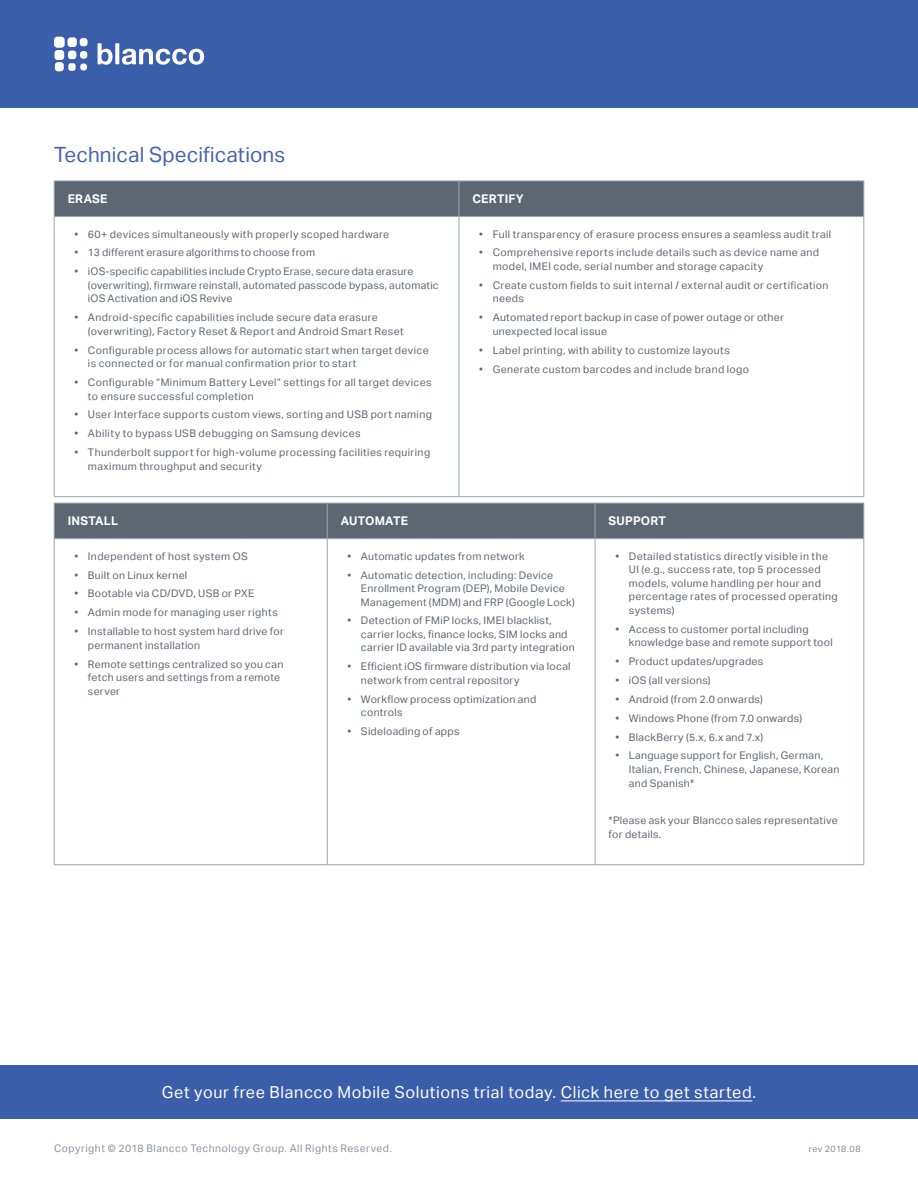
<style>
.page{position:relative;width:918px;height:1188px;background:#fff}
.page>*{position:absolute;margin:0;border:0;box-sizing:border-box;transform-origin:0 0}
.t1{font:21px "Aktiv Grotesk";letter-spacing:.005em;color:#4563ae}
.t2{font:16.5px "Aktiv Grotesk";letter-spacing:.035em;color:#fff}
.t3{font:700 12px "Aktiv Grotesk";letter-spacing:.02em;color:#fff}
.t4{font:10.5px/13.5px "Aktiv Grotesk";letter-spacing:.03em;color:#5d6771}
.t5{font:10.5px "Aktiv Grotesk";letter-spacing:.05em;color:#88939d}
.t6{font:9px "Aktiv Grotesk";letter-spacing:.045em;color:#838e98}
</style>
<div class="page">
<div style="left:0;top:1065px;width:918px;height:54px;background:#3b5eab"></div>
<div style="left:0;top:0;width:918px;height:108px;background:#3b5eab"></div>
<svg style="left:98px;top:43px;width:106px;height:22px"></svg>
<div style="left:68px;top:63px;width:8px;height:8px;background:#fff;border-radius:3px"></div>
<div style="left:80px;top:63px;width:7px;height:8px;background:#fff;border-radius:3px"></div>
<div style="left:80px;top:51px;width:7px;height:8px;background:#fff;border-radius:3px"></div>
<div style="left:55px;top:50px;width:9px;height:10px;background:#fff;border-radius:3px"></div>
<div style="left:54px;top:37px;width:11px;height:11px;background:#fff;border-radius:3px"></div>
<div style="left:68px;top:37px;width:9px;height:10px;background:#fff;border-radius:3px"></div>
<div style="left:55px;top:62px;width:9px;height:9px;background:#fff;border-radius:3px"></div>
<div style="left:68px;top:51px;width:8px;height:8px;background:#fff;border-radius:3px"></div>
<div style="left:80px;top:38px;width:8px;height:8px;background:#fff;border-radius:3px"></div>
<hr style="left:561px;top:1101px;width:191px;height:1px;background:#fff">
<div style="left:55px;top:182px;width:809px;height:34px;background:#5d6771"></div>
<hr style="left:54px;top:181px;width:405px;height:1px;background:#9aa5ae">
<hr style="left:459px;top:181px;width:405px;height:1px;background:#9aa5ae">
<hr style="left:864px;top:181px;width:1px;height:35px;background:#9aa5ae">
<hr style="left:54px;top:216px;width:405px;height:1px;background:#9aa5ae">
<hr style="left:459px;top:216px;width:405px;height:1px;background:#9aa5ae">
<hr style="left:54px;top:181px;width:1px;height:35px;background:#9aa5ae">
<hr style="left:54px;top:217px;width:1px;height:280px;background:#9aa5ae">
<hr style="left:459px;top:181px;width:1px;height:35px;background:#9aa5ae">
<hr style="left:459px;top:217px;width:1px;height:280px;background:#9aa5ae">
<hr style="left:864px;top:217px;width:1px;height:280px;background:#9aa5ae">
<hr style="left:54px;top:496px;width:405px;height:1px;background:#9aa5ae">
<hr style="left:459px;top:496px;width:405px;height:1px;background:#9aa5ae">
<div style="left:55px;top:504px;width:809px;height:34px;background:#5d6771"></div>
<hr style="left:54px;top:503px;width:273px;height:1px;background:#9aa5ae">
<hr style="left:54px;top:503px;width:1px;height:35px;background:#9aa5ae">
<hr style="left:327px;top:503px;width:268px;height:1px;background:#9aa5ae">
<hr style="left:595px;top:503px;width:269px;height:1px;background:#9aa5ae">
<hr style="left:864px;top:503px;width:1px;height:35px;background:#9aa5ae">
<hr style="left:54px;top:538px;width:273px;height:1px;background:#9aa5ae">
<hr style="left:327px;top:538px;width:268px;height:1px;background:#9aa5ae">
<hr style="left:595px;top:538px;width:269px;height:1px;background:#9aa5ae">
<hr style="left:327px;top:503px;width:1px;height:35px;background:#9aa5ae">
<hr style="left:327px;top:539px;width:1px;height:326px;background:#9aa5ae">
<hr style="left:595px;top:503px;width:1px;height:35px;background:#9aa5ae">
<hr style="left:595px;top:539px;width:1px;height:326px;background:#9aa5ae">
<hr style="left:864px;top:539px;width:1px;height:326px;background:#9aa5ae">
<hr style="left:54px;top:539px;width:1px;height:326px;background:#9aa5ae">
<hr style="left:54px;top:864px;width:273px;height:1px;background:#9aa5ae">
<hr style="left:327px;top:864px;width:268px;height:1px;background:#9aa5ae">
<hr style="left:595px;top:864px;width:269px;height:1px;background:#9aa5ae">
<h1 class="t1" style="left:54px;top:142px;width:233px">Technical Specifications</h1>
<p class="t3" style="left:68px;top:192px;width:41px">ERASE</p>
<p class="t3" style="left:472px;top:192px;width:53px">CERTIFY</p>
<p class="t4" style="left:74px;top:227px;width:316px">• 60+ devices simultaneously with properly scoped hardware</p>
<p class="t4" style="left:74px;top:246px;width:242px">• 13 different erasure algorithms to choose from</p>
<p class="t4" style="left:88px;top:265px;width:352px;text-indent:-14px">• iOS-specific capabilities include Crypto Erase, secure data erasure (overwriting), firmware reinstall, automated passcode bypass, automatic iOS Activation and iOS Revive</p>
<p class="t4" style="left:88px;top:311px;width:317px;text-indent:-14px">• Android-specific capabilities include secure data erasure (overwriting), Factory Reset &amp; Report and Android Smart Reset</p>
<p class="t4" style="left:88px;top:343px;width:342px;text-indent:-14px">• Configurable process allows for automatic start when target device is connected or for manual confirmation prior to start</p>
<p class="t4" style="left:88px;top:376px;width:345px;text-indent:-14px">• Configurable “Minimum Battery Level” settings for all target devices to ensure successful completion</p>
<p class="t4" style="left:74px;top:408px;width:359px">• User Interface supports custom views, sorting and USB port naming</p>
<p class="t4" style="left:74px;top:427px;width:288px">• Ability to bypass USB debugging on Samsung devices</p>
<p class="t4" style="left:88px;top:446px;width:344px;text-indent:-14px">• Thunderbolt support for high-volume processing facilities requiring maximum throughput and security</p>
<p class="t4" style="left:479px;top:227px;width:354px">• Full transparency of erasure process ensures a seamless audit trail</p>
<p class="t4" style="left:493px;top:246px;width:328px;text-indent:-14px">• Comprehensive reports include details such as device name and model, IMEI code, serial number and storage capacity</p>
<p class="t4" style="left:493px;top:278px;width:337px;text-indent:-14px">• Create custom fields to suit internal / external audit or certification needs</p>
<p class="t4" style="left:493px;top:311px;width:293px;text-indent:-14px">• Automated report backup in case of power outage or other unexpected local issue</p>
<p class="t4" style="left:479px;top:343px;width:252px">• Label printing, with ability to customize layouts</p>
<p class="t4" style="left:479px;top:362px;width:271px">• Generate custom barcodes and include brand logo</p>
<p class="t3" style="left:68px;top:514px;width:52px">INSTALL</p>
<p class="t3" style="left:341px;top:514px;width:69px">AUTOMATE</p>
<p class="t3" style="left:609px;top:514px;width:59px">SUPPORT</p>
<p class="t4" style="left:74px;top:549px;width:175px">• Independent of host system OS</p>
<p class="t4" style="left:74px;top:568px;width:114px">• Built on Linux kernel</p>
<p class="t4" style="left:74px;top:587px;width:181px">• Bootable via CD/DVD, USB or PXE</p>
<p class="t4" style="left:74px;top:606px;width:205px">• Admin mode for managing user rights</p>
<p class="t4" style="left:88px;top:625px;width:198px;text-indent:-14px">• Installable to host system hard drive for permanent installation</p>
<p class="t4" style="left:88px;top:657px;width:197px;text-indent:-14px">• Remote settings centralized so you can fetch users and settings from a remote server</p>
<p class="t4" style="left:347px;top:549px;width:179px">• Automatic updates from network</p>
<p class="t4" style="left:361px;top:568px;width:215px;text-indent:-14px">• Automatic detection, including: Device<br>Enrollment Program (DEP), Mobile Device<br>Management (MDM) and FRP (Google Lock)</p>
<p class="t4" style="left:361px;top:614px;width:215px;text-indent:-14px">• Detection of FMiP locks, IMEI blacklist, carrier locks, finance locks, SIM locks and carrier ID available via 3rd party integration</p>
<p class="t4" style="left:361px;top:660px;width:211px;text-indent:-14px">• Efficient iOS firmware distribution via local network from central repository</p>
<p class="t4" style="left:361px;top:692px;width:177px;text-indent:-14px">• Workflow process optimization and controls</p>
<p class="t4" style="left:347px;top:725px;width:114px">• Sideloading of apps</p>
<p class="t4" style="left:629px;top:549px;width:211px;text-indent:-14px">• Detailed statistics directly visible in the UI (e.g., success rate, top 5 processed models, volume handling per hour and percentage rates of processed operating systems)</p>
<p class="t4" style="left:629px;top:622px;width:205px;text-indent:-14px">• Access to customer portal including knowledge base and remote support tool</p>
<p class="t4" style="left:615px;top:655px;width:150px">• Product updates/upgrades</p>
<p class="t4" style="left:615px;top:674px;width:97px">• iOS (all versions)</p>
<p class="t4" style="left:615px;top:692px;width:149px">• Android (from 2.0 onwards)</p>
<p class="t4" style="left:615px;top:711px;width:188px">• Windows Phone (from 7.0 onwards)</p>
<p class="t4" style="left:615px;top:730px;width:149px">• BlackBerry (5.x, 6.x and 7.x)</p>
<p class="t4" style="left:629px;top:749px;width:212px;text-indent:-14px">• Language support for English, German,<br>Italian, French, Chinese, Japanese, Korean and Spanish*</p>
<p class="t4" style="left:609px;top:814px;width:231px">*Please ask your Blancco sales representative for details.</p>
<h2 class="t2" style="left:162px;top:1083px;width:596px">Get your free Blancco Mobile Solutions trial today. Click here to get started.</h2>
<p class="t5" style="left:54px;top:1142px;width:340px">Copyright © 2018 Blancco Technology Group. All Rights Reserved.</p>
<p class="t6" style="left:809px;top:1144px;width:53px">rev 2018.08</p>
</div>
